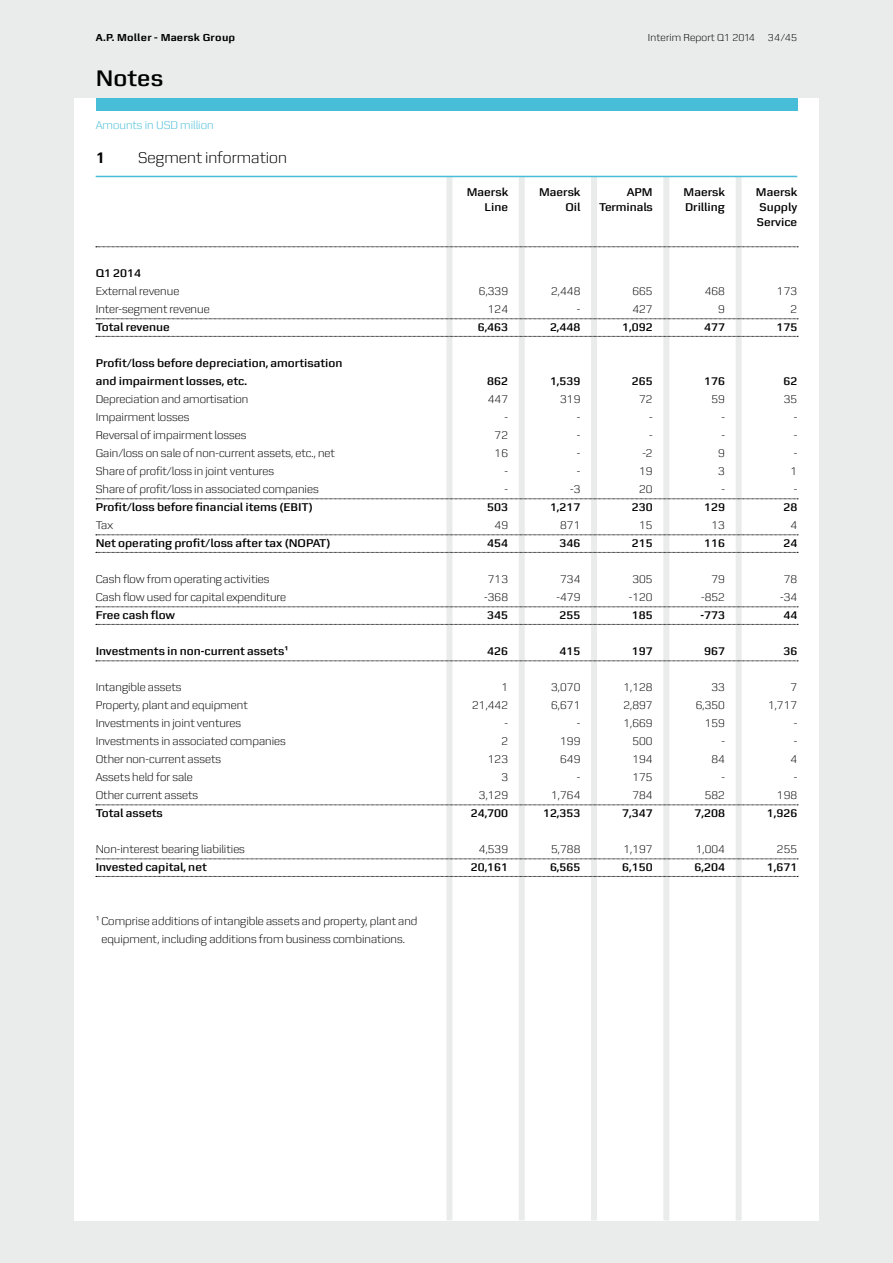
<style>
.page{position:relative;width:893px;height:1263px;background:#eaeceb}
.page>*{position:absolute;margin:0;border:0;box-sizing:border-box;transform-origin:0 0}
.t1{font:600 24px "Zetta Sans";color:#000}
.t2{font:300 16.5px "Zetta Sans";color:#000}
.t3{font:700 16.5px "Zetta Sans";color:#000}
.t4{font:300 12px/18px "Zetta Sans";color:#000;text-align:right}
.t5{font:600 12px/15px "Zetta Sans";color:#000}
.t6{font:300 12px "Zetta Sans";color:#47bdd7}
.t7{font:300 10.8px "Zetta Sans";letter-spacing:.01em;color:#000}
.t8{font:700 10.8px "Zetta Sans";letter-spacing:.02em;color:#000}
</style>
<div class="page">
<div style="left:74px;top:98px;width:745px;height:1122px;background:#fff"></div>
<div style="left:96px;top:98px;width:701px;height:13px;background:#47bdd7"></div>
<div style="left:736px;top:176px;width:6px;height:1044px;background:#eaeceb"></div>
<div style="left:663px;top:176px;width:6px;height:1044px;background:#eaeceb"></div>
<div style="left:591px;top:176px;width:6px;height:1044px;background:#eaeceb"></div>
<div style="left:519px;top:176px;width:6px;height:1044px;background:#eaeceb"></div>
<div style="left:446px;top:176px;width:6px;height:1044px;background:#eaeceb"></div>
<svg style="left:96px;top:247px;width:702px;height:1px"></svg>
<svg style="left:96px;top:319px;width:702px;height:1px"></svg>
<svg style="left:96px;top:336px;width:702px;height:1px"></svg>
<svg style="left:96px;top:499px;width:702px;height:1px"></svg>
<svg style="left:96px;top:535px;width:702px;height:1px"></svg>
<svg style="left:96px;top:552px;width:702px;height:1px"></svg>
<svg style="left:96px;top:607px;width:702px;height:1px"></svg>
<svg style="left:96px;top:624px;width:702px;height:1px"></svg>
<svg style="left:96px;top:661px;width:702px;height:1px"></svg>
<svg style="left:96px;top:805px;width:702px;height:1px"></svg>
<svg style="left:96px;top:859px;width:702px;height:1px"></svg>
<svg style="left:96px;top:876px;width:702px;height:1px"></svg>
<hr style="left:96px;top:176px;width:701px;height:1px;background:#47bdd7">
<p class="t8" style="left:96px;top:31px;width:141px">A.P. Moller - Maersk Group</p>
<p class="t7" style="left:648px;top:32px;width:151px">Interim Report Q1 2014 34/45</p>
<h1 class="t1" style="left:96px;top:64px;width:69px">N otes</h1>
<p class="t6" style="left:96px;top:119px;width:119px">Amounts in USD million</p>
<h2 class="t3" style="left:96px;top:148px;width:11px">1</h2>
<h2 class="t2" style="left:138px;top:149px;width:150px">Segment information</h2>
<p class="t5" style="left:96px;top:266px;width:47px">Q1 2014</p>
<p class="t4" style="left:96px;top:282px;width:116px;text-align:left">External revenue<br>Inter-segment revenue</p>
<p class="t5" style="left:96px;top:320px;width:76px">Total revenue</p>
<p class="t5" style="left:96px;top:354px;width:248px;line-height:18px">Profit/loss before depreciation, amortisation and impairment losses, etc.</p>
<p class="t4" style="left:96px;top:390px;width:241px;text-align:left">Depreciation and amortisation<br>Impairment losses<br>Reversal of impairment losses<br>Gain/loss on sale of non-current assets, etc., net Share of profit/loss in joint ventures<br>Share of profit/loss in associated companies</p>
<p class="t5" style="left:96px;top:500px;width:219px">Profit/loss before financial items (EBIT)</p>
<p class="t4" style="left:96px;top:516px;width:19px">Tax</p>
<p class="t5" style="left:96px;top:536px;width:202px">N et operating profit/loss after tax (NOPAT</p>
<p class="t5" style="left:326px;top:536px;width:6px">)</p>
<p class="t4" style="left:96px;top:570px;width:192px;text-align:left">Cash flow from operating activities<br>Cash flow used for capital expenditure</p>
<p class="t5" style="left:96px;top:608px;width:81px">Free cash flow</p>
<p class="t5" style="left:96px;top:644px;width:194px">I nvestments in non-current assets1</p>
<p class="t4" style="left:96px;top:678px;width:192px;text-align:left">Intangible assets<br>Property, plant and equipment<br>Investments in joint ventures<br>Investments in associated companies<br>Other non-current assets<br>Assets held for sale<br>Other current assets</p>
<p class="t5" style="left:96px;top:806px;width:69px">Total assets</p>
<p class="t4" style="left:96px;top:840px;width:151px">Non-interest bearing liabilities</p>
<p class="t5" style="left:96px;top:860px;width:113px">I nvested capital, net</p>
<p class="t4" style="left:96px;top:912px;width:323px;text-align:center">1 Comprise additions of intangible assets and property, plant and equipment, including additions from business combinations.</p>
<p class="t5" style="left:467px;top:185px;width:43px">Maersk</p>
<p class="t5" style="left:539px;top:185px;width:63px">Maersk AP</p>
<p class="t5" style="left:642px;top:185px;width:12px">M</p>
<p class="t5" style="left:684px;top:185px;width:43px">Maersk</p>
<p class="t5" style="left:756px;top:185px;width:43px">Maersk</p>
<p class="t5" style="left:491px;top:200px;width:51px">ine O</p>
<p class="t5" style="left:574px;top:200px;width:81px">il Terminals</p>
<p class="t5" style="left:685px;top:200px;width:62px">Drilling S</p>
<p class="t5" style="left:764px;top:200px;width:35px">upply ervice</p>
<p class="t4" style="left:479px;top:282px;width:31px">6,339<br>124</p>
<p class="t5" style="left:478px;top:320px;width:32px">6,463</p>
<p class="t5" style="left:487px;top:374px;width:22px">862</p>
<p class="t4" style="left:488px;top:390px;width:22px">447 -<br>72<br>16<br>-<br>-</p>
<p class="t5" style="left:487px;top:500px;width:22px">503</p>
<p class="t4" style="left:495px;top:516px;width:15px">49</p>
<p class="t5" style="left:487px;top:536px;width:22px">454</p>
<p class="t4" style="left:484px;top:570px;width:25px;text-align:center">713 -368</p>
<p class="t5" style="left:487px;top:608px;width:22px">345</p>
<p class="t5" style="left:487px;top:644px;width:22px">426</p>
<p class="t4" style="left:472px;top:678px;width:37px">1<br>21,442 -<br>2<br>123<br>3<br>3,129</p>
<p class="t5" style="left:471px;top:806px;width:39px">24,700</p>
<p class="t4" style="left:479px;top:840px;width:31px">4,539</p>
<p class="t5" style="left:471px;top:860px;width:39px">20,161</p>
<p class="t4" style="left:551px;top:282px;width:31px">2,448 -</p>
<p class="t5" style="left:550px;top:320px;width:32px">2,448</p>
<p class="t5" style="left:550px;top:374px;width:32px">1,539</p>
<p class="t4" style="left:560px;top:390px;width:22px">319 -<br>-<br>-<br>-<br>-3</p>
<p class="t5" style="left:550px;top:500px;width:32px">1,217</p>
<p class="t4" style="left:560px;top:516px;width:22px">871</p>
<p class="t5" style="left:560px;top:536px;width:22px">346</p>
<p class="t4" style="left:556px;top:570px;width:25px;text-align:center">734 -479</p>
<p class="t5" style="left:560px;top:608px;width:22px">255</p>
<p class="t5" style="left:560px;top:644px;width:22px">415</p>
<p class="t4" style="left:551px;top:678px;width:31px">3,070<br>6,671 -<br>199<br>649<br>-<br>1,764</p>
<p class="t5" style="left:543px;top:806px;width:39px">12,353</p>
<p class="t4" style="left:551px;top:840px;width:31px">5,788</p>
<p class="t5" style="left:550px;top:860px;width:32px">6,565</p>
<p class="t4" style="left:632px;top:282px;width:22px;text-align:left">665<br>427</p>
<p class="t5" style="left:622px;top:320px;width:32px">1,092</p>
<p class="t5" style="left:632px;top:374px;width:22px">265</p>
<p class="t4" style="left:639px;top:390px;width:15px">72 -<br>- -2<br>19<br>20</p>
<p class="t5" style="left:632px;top:500px;width:22px">230</p>
<p class="t4" style="left:639px;top:516px;width:15px">15</p>
<p class="t5" style="left:632px;top:536px;width:22px">215</p>
<p class="t4" style="left:629px;top:570px;width:25px;text-align:center">305 -120</p>
<p class="t5" style="left:632px;top:608px;width:22px">185</p>
<p class="t5" style="left:632px;top:644px;width:22px">197</p>
<p class="t4" style="left:623px;top:678px;width:31px">1,128<br>2,897<br>1,669<br>500<br>194<br>175<br>784</p>
<p class="t5" style="left:622px;top:806px;width:32px">7,347</p>
<p class="t4" style="left:623px;top:840px;width:31px">1,197</p>
<p class="t5" style="left:622px;top:860px;width:32px">6,150</p>
<p class="t4" style="left:705px;top:282px;width:22px">468<br>9</p>
<p class="t5" style="left:704px;top:320px;width:22px">477</p>
<p class="t5" style="left:704px;top:374px;width:22px">176</p>
<p class="t4" style="left:718px;top:390px;width:8px;text-align:justify;text-indent:-7px">59 - - 9<br>3 -</p>
<p class="t5" style="left:704px;top:500px;width:22px">129</p>
<p class="t4" style="left:711px;top:516px;width:15px">13</p>
<p class="t5" style="left:704px;top:536px;width:22px">116</p>
<p class="t4" style="left:701px;top:570px;width:25px">79 -852</p>
<p class="t5" style="left:700px;top:608px;width:26px">-773</p>
<p class="t5" style="left:704px;top:644px;width:22px">967</p>
<p class="t4" style="left:696px;top:678px;width:31px">33<br>6,350<br>159<br>-<br>84<br>-<br>582</p>
<p class="t5" style="left:695px;top:806px;width:32px">7,208</p>
<p class="t4" style="left:696px;top:840px;width:31px">1,004</p>
<p class="t5" style="left:695px;top:860px;width:32px">6,204</p>
<p class="t4" style="left:777px;top:282px;width:22px">173<br>2</p>
<p class="t5" style="left:776px;top:320px;width:22px">175</p>
<p class="t5" style="left:783px;top:374px;width:15px">62</p>
<p class="t4" style="left:790px;top:390px;width:8px;text-align:justify;text-indent:-7px">35 - - - 1 -</p>
<p class="t5" style="left:783px;top:500px;width:15px">28</p>
<p class="t4" style="left:790px;top:516px;width:8px">4</p>
<p class="t5" style="left:783px;top:536px;width:15px">24</p>
<p class="t4" style="left:780px;top:570px;width:19px;text-align:center">78 -34</p>
<p class="t5" style="left:783px;top:608px;width:15px">44</p>
<p class="t5" style="left:783px;top:644px;width:15px">36</p>
<p class="t4" style="left:768px;top:678px;width:31px">7<br>1,717 -<br>-<br>4<br>-<br>198</p>
<p class="t5" style="left:767px;top:806px;width:32px">1,926</p>
<p class="t4" style="left:777px;top:840px;width:22px">255</p>
<p class="t5" style="left:767px;top:860px;width:32px">1,671</p>
</div>
